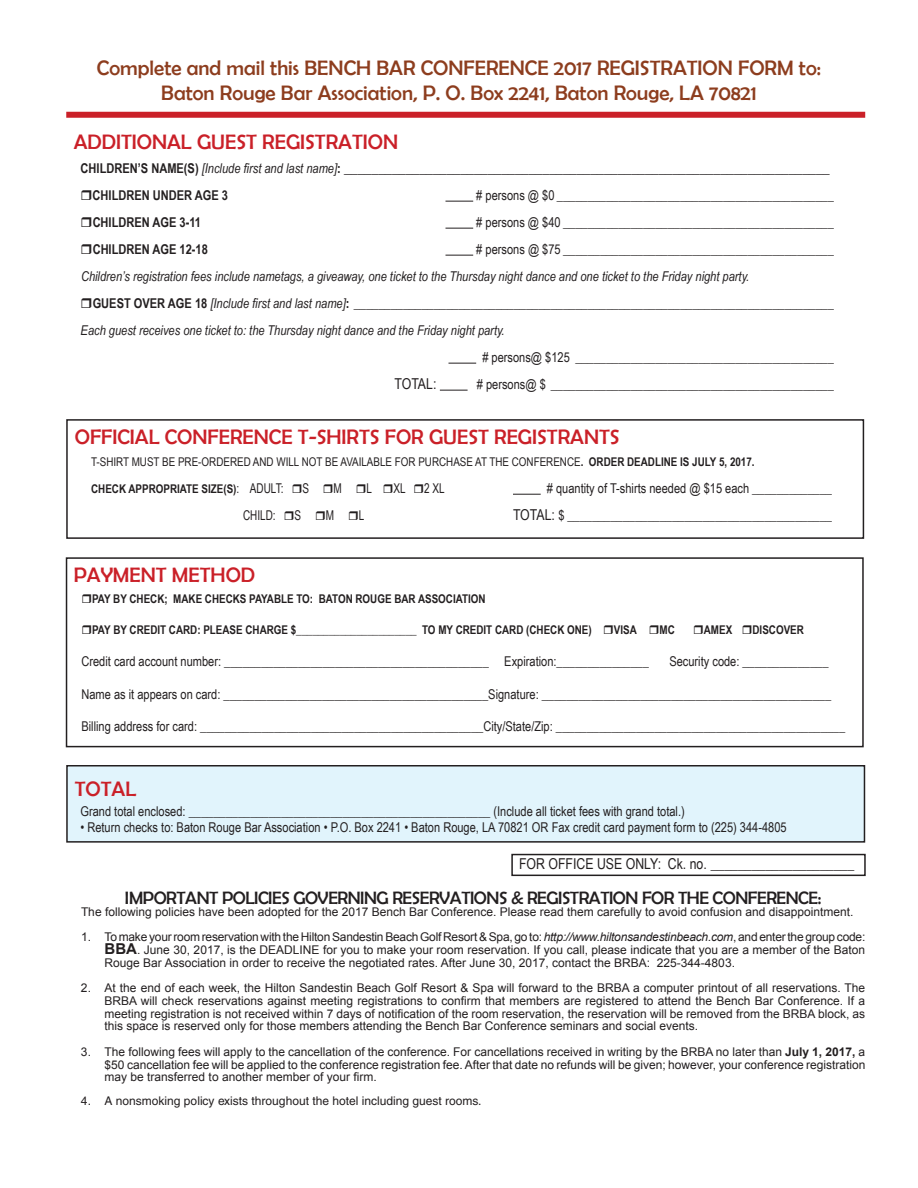
<style>
.page{position:relative;width:918px;height:1188px;background:#fff}
.page>*{position:absolute;margin:0;border:0;box-sizing:border-box;transform-origin:0 0}
.t1{font:21px/25.2px "Berlin Sans FB";color:#8d3d1e;text-align:center}
.t2{font:21px "Berlin Sans FB";color:#ca2028}
.t3{font:18px "Berlin Sans FB";letter-spacing:-.025em;color:#231f20}
.t4{font:15px "Arial Narrow";color:#231f20}
.t5{font:13.5px "Arial Narrow";color:#231f20}
.t6{font:italic 13.5px "Arial Narrow";color:#231f20}
.t7{font:700 13.5px "Arial Narrow";color:#231f20}
.t8{font:13.5px "Arial Narrow";color:#231f20;scale:.9 1}
.t9{font:12px/12.8px "Arial";color:#231f20;text-align:justify}
.t10{font:700 12px "Arial Narrow";color:#231f20}
.t11{font:12px "Arial Narrow";color:#231f20}
.t12{font:12px "Helvetica";color:#231f20}
.s1{font-weight:700;font-size:13.5px}
.s2{font-style:italic;font-size:13.5px}
.s3{font-weight:400;font-style:italic}
.s4{font-weight:400;font-size:13.5px}
.s5{font-size:15px}
.s6{font-weight:400}
.s7{font-style:italic}
.s8{font-weight:700;font-size:15px}
.s9{font-weight:700}
</style>
<div class="page">
<svg style="left:446px;top:201px;width:27px;height:1px"></svg>
<svg style="left:446px;top:228px;width:27px;height:1px"></svg>
<svg style="left:446px;top:255px;width:27px;height:1px"></svg>
<svg style="left:448px;top:363px;width:28px;height:1px"></svg>
<svg style="left:440px;top:390px;width:28px;height:1px"></svg>
<div style="left:66px;top:557px;width:798px;height:190px;border:2px solid #231f20"></div>
<div style="left:67px;top:766px;width:797px;height:76px;background:#e1f4fc"></div>
<div style="left:66px;top:765px;width:799px;height:78px;border:2px solid #231f20"></div>
<div style="left:511px;top:854px;width:355px;height:22px;border:2px solid #231f20"></div>
<div style="left:66px;top:112px;width:799px;height:6px;background:#ca2028"></div>
<div style="left:66px;top:419px;width:798px;height:120px;border:2px solid #231f20"></div>
<svg style="left:513px;top:494px;width:28px;height:1px"></svg>
<h1 class="t1" style="left:97px;top:55px;width:725px">COMPLETE AND MAIL THIS BENCH BAR CON FERENCE 2017 REGISTRATION FORM TO:<br>BATON ROUGE BAR ASSOCIATION, P. O. BOX 2241, BATON ROUGE, LA 70821</h1>
<h1 class="t2" style="left:74px;top:130px;width:200px">ADDITIONAL GUEST REGIS</h1>
<h1 class="t2" style="left:315px;top:130px;width:85px">TRATION</h1>
<p class="t7" style="left:81px;top:158px;width:8px">CHIL</p>
<p class="t4" style="left:106px;top:156px;width:725px"><span class="s1">DREN ’S NAME(S)</span> <span class="s2">[Include first and last name]</span><span class="s1">:</span> _______________________________________________________________________</p>
<p class="t7" style="left:93px;top:185px;width:137px">CHILDREN UNDER AGE 3</p>
<p class="t5" style="left:476px;top:185px;width:359px"># persons @ $0 _____________________________________________</p>
<p class="t7" style="left:93px;top:212px;width:110px">CHILDREN AGE 3-11</p>
<p class="t5" style="left:476px;top:212px;width:359px"># persons @ $40 ____________________________________________</p>
<p class="t7" style="left:93px;top:239px;width:117px">CHILDREN AGE 12-18</p>
<p class="t5" style="left:476px;top:239px;width:359px"># persons @ $75 ____________________________________________</p>
<p class="t6" style="left:81px;top:267px;width:670px">Children’s registration fees include nametags, a giveaway, one ticket to the Thursday night dance and one ticket to the Friday night party.</p>
<p class="t7" style="left:93px;top:293px;width:743px">GUEST OVER AGE 18 <span class="s3">[Include first and last name]</span>: ______________________________________________________________________________</p>
<p class="t6" style="left:81px;top:321px;width:426px">Each guest receives one ticket to: the Thursday night dance and the Friday night party.</p>
<p class="t5" style="left:482px;top:347px;width:353px"># persons@ $125 __________________________________________</p>
<p class="t4" style="left:394px;top:372px;width:16px">Total</p>
<p class="t4" style="left:433px;top:372px;width:5px">:</p>
<p class="t5" style="left:477px;top:374px;width:359px"># persons@ $ ______________________________________________</p>
<h1 class="t2" style="left:75px;top:425px;width:11px">OFFICI</h1>
<h1 class="t2" style="left:135px;top:425px;width:85px">AL CONFERE</h1>
<h1 class="t2" style="left:254px;top:425px;width:75px">NCE T-SHIR</h1>
<h1 class="t2" style="left:359px;top:425px;width:147px">TS FOR GUEST REGIS</h1>
<h1 class="t2" style="left:547px;top:425px;width:71px">TRANTS</h1>
<p class="t11" style="left:91px;top:453px;width:16px">T-shirt</p>
<p class="t11" style="left:132px;top:453px;width:8px">must</p>
<p class="t11" style="left:162px;top:453px;width:48px">bepre-ordered</p>
<p class="t11" style="left:253px;top:453px;width:8px">and</p>
<p class="t11" style="left:276px;top:453px;width:7px">will</p>
<p class="t11" style="left:302px;top:453px;width:8px">not</p>
<p class="t11" style="left:325px;top:453px;width:23px">be available</p>
<p class="t11" style="left:395px;top:453px;width:8px">for</p>
<p class="t11" style="left:418px;top:453px;width:8px">purchase</p>
<p class="t11" style="left:475px;top:453px;width:22px">at the</p>
<p class="t11" style="left:512px;top:453px;width:8px">conference</p>
<p class="t10" style="left:581px;top:452px;width:175px">. ORDER DEADLINE IS JULY 5, 2017.</p>
<p class="t10" style="left:91px;top:479px;width:194px">CHECK APPROPRIATE SIZE(S)<span class="s4">: ADULT:</span></p>
<p class="t8" style="left:302px;top:478px;width:9px">S</p>
<p class="t8" style="left:334px;top:478px;width:11px">M</p>
<p class="t8" style="left:366px;top:478px;width:8px">L</p>
<p class="t8" style="left:393px;top:478px;width:15px">XL</p>
<p class="t8" style="left:424px;top:478px;width:24px">2 XL</p>
<p class="t5" style="left:547px;top:478px;width:287px"># quantity of T-shirts needed @ $15 each _____________</p>
<p class="t8" style="left:243px;top:505px;width:38px">CHILD:</p>
<p class="t8" style="left:295px;top:505px;width:9px">S</p>
<p class="t8" style="left:326px;top:505px;width:11px">M</p>
<p class="t8" style="left:359px;top:505px;width:8px">L</p>
<p class="t4" style="left:513px;top:503px;width:16px">Total</p>
<p class="t5" style="left:552px;top:505px;width:282px"><span class="s5">:</span> $ ___________________________________________</p>
<h1 class="t2" style="left:74px;top:563px;width:183px">PAYMENT METHOD</h1>
<p class="t10" style="left:92px;top:590px;width:395px">PAY BY CHECK; MAKE CHECKS PAYABLE TO: BATON ROUGE BAR ASSOCIATION</p>
<p class="t10" style="left:92px;top:621px;width:501px">PAY BY CREDIT CARD: PLEASE CHARGE $<span class="s6">______________________</span> TO MY CREDIT CARD (CHECK ONE)</p>
<p class="t10" style="left:614px;top:621px;width:24px">VISA</p>
<p class="t10" style="left:659px;top:621px;width:17px">MC</p>
<p class="t10" style="left:704px;top:621px;width:30px">AMEX</p>
<p class="t10" style="left:753px;top:621px;width:53px">DISCOVER</p>
<p class="t5" style="left:81px;top:652px;width:569px">Credit card account number: ___________________________________________ Expiration:_______________</p>
<p class="t5" style="left:669px;top:652px;width:161px">Security code: ______________</p>
<p class="t5" style="left:81px;top:684px;width:751px">Name as it appears on card: ___________________________________________Signature: _______________________________________________</p>
<p class="t5" style="left:81px;top:717px;width:765px">Billing address for card: ______________________________________________City/State/Zip: _______________________________________________</p>
<h1 class="t2" style="left:75px;top:777px;width:57px">TOTAL</h1>
<p class="t5" style="left:80px;top:802px;width:606px">Grand total enclosed: _________________________________________________ (Include all ticket fees with grand total.)</p>
<p class="t5" style="left:80px;top:818px;width:708px">• Return checks to: Baton Rouge Bar Association • P.O. Box 2241 • Baton Rouge, LA 70821 OR Fax credit card payment form to (225) 344-4805</p>
<p class="t4" style="left:519px;top:853px;width:337px">FOR OFFICE USE ONLY: Ck. no. _____________________</p>
<h2 class="t3" style="left:125px;top:888px;width:129px">IMPORTANT POLICIES</h2>
<h2 class="t3" style="left:293px;top:888px;width:110px">GOVERNING RESER</h2>
<h2 class="t3" style="left:439px;top:888px;width:107px">VATIONS &amp; REGIS</h2>
<h2 class="t3" style="left:570px;top:888px;width:189px">TRATION FOR THE CONFERE</h2>
<h2 class="t3" style="left:786px;top:888px;width:37px">NCE:</h2>
<p class="t9" style="left:81px;top:906px;width:774px">The following policies have been adopted for the 2017 Bench Bar Conference. Please read them carefully to avoid confusion and disappointment.</p>
<p class="t9" style="left:105px;top:931px;width:762px;text-indent:-24px">1. To make your room reservation with the Hilton Sandestin Beach Golf Resort &amp; Spa, go to: <span class="s7">http://www.hiltonsandestinbeach.com</span>, and enter the group code:<br><span class="s8">BBA</span>. June 30, 2017, is the DEADLINE for you to make your room reservation. If you call, please indicate that you are a member of the Baton Rouge Bar Association in order to receive the negotiated rates. After June 30, 2017, contact the BRBA: 225-344-4803.</p>
<p class="t9" style="left:105px;top:982px;width:762px;text-indent:-24px">2. At the end of each week, the Hilton Sandestin Beach Golf Resort &amp; Spa will forward to the BRBA a computer printout of all reservations. The BRBA will check reservations against meeting registrations to confirm that members are registered to attend the Bench Bar Conference. If a meeting registration is not received within 7 days of notification of the room reservation, the reservation will be removed from the BRBA block, as this space is reserved only for those members attending the Bench Bar Conference seminars and social events.</p>
<p class="t9" style="left:105px;top:1045px;width:762px;text-indent:-24px">3. The following fees will apply to the cancellation of the conference. For cancellations received in writing by the BRBA no later than <span class="s9">July 1, 2017,</span> a $50 cancellation fee will be applied to the conference registration fee. After that date no refunds will be given; however, your conference registration may be transferred to another member of your firm.</p>
<p class="t12" style="left:81px;top:1094px;width:402px">4. A nonsmoking policy exists throughout the hotel including guest rooms.</p>
</div>
